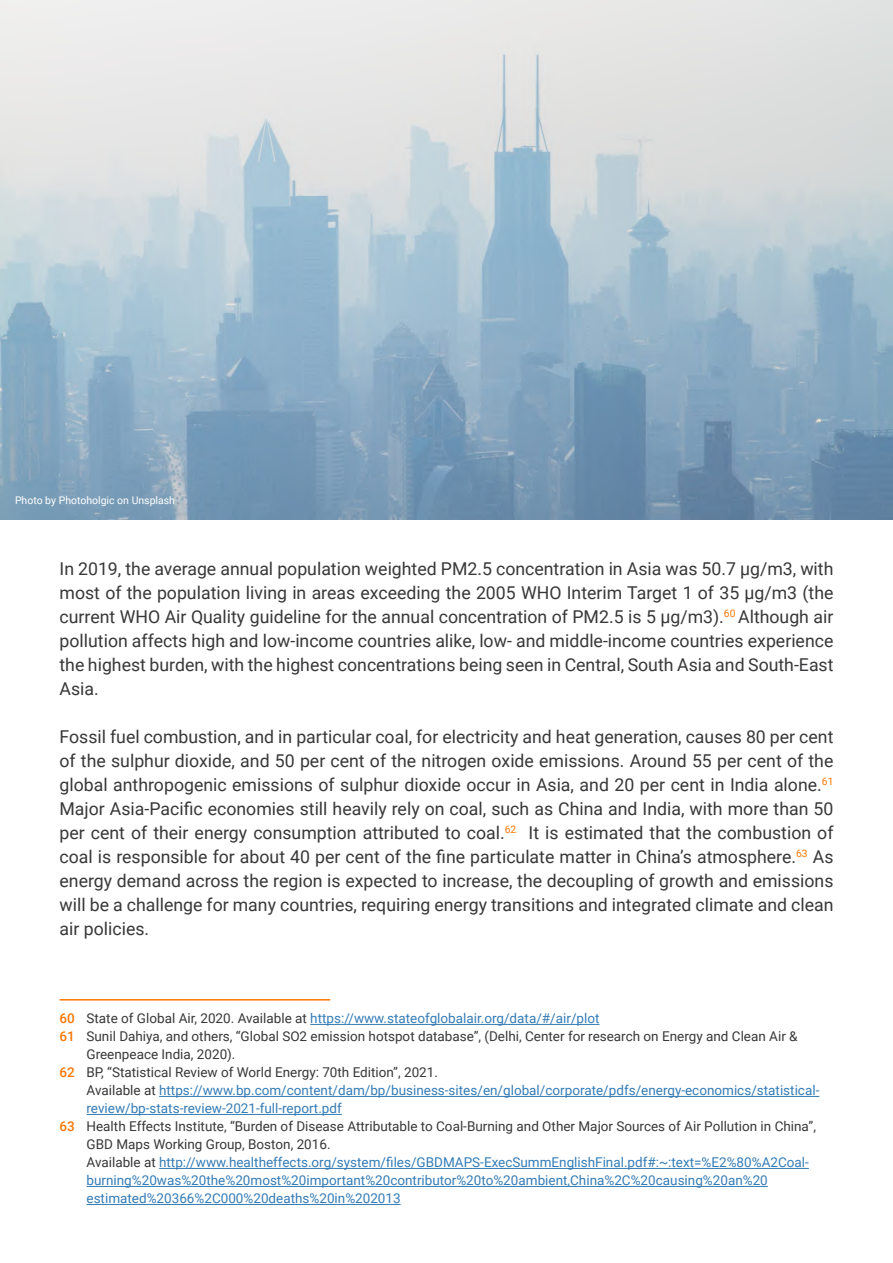
<style>
.page{position:relative;width:893px;height:1263px;background:#fff}
.page>*{position:absolute;margin:0;border:0;box-sizing:border-box;transform-origin:0 0}
.t1{font:17.7px/24px "Roboto";color:#383739;text-align:justify}
.t2{font:13.5px "Roboto";color:#347cb6}
.t3{font:13.5px "Roboto";color:#383739}
.t4{font:10.5px "Roboto";color:#fff}
.s1{font-weight:500;color:#fb7804}
.s2{color:#383739}
</style>
<div class="page">
<hr style="left:310px;top:1024px;width:289px;height:1px;background:#347cb6">
<hr style="left:159px;top:1096px;width:660px;height:1px;background:#347cb6">
<hr style="left:87px;top:1114px;width:255px;height:1px;background:#347cb6">
<hr style="left:159px;top:1168px;width:650px;height:1px;background:#347cb6">
<hr style="left:87px;top:1186px;width:681px;height:1px;background:#347cb6">
<hr style="left:87px;top:1204px;width:314px;height:1px;background:#347cb6">
<hr style="left:60px;top:999px;width:270px;height:1px;background:#fb7804">
<img style="left:0;top:0;width:893px;height:519px">
<p class="t4" style="left:15px;top:493px;width:162px">Photo by Photoholgic on Unsplash</p>
<p class="t1" style="left:60px;top:556px;width:775px">In 2019, the average annual population weighted PM2.5 concentration in Asia was 50.7 μg/m3, with most of the population living in areas exceeding the 2005 WHO Interim Target 1 of 35 μg/m3 (the current WHO Air Quality guideline for the annual concentration of PM2.5 is 5 μg/m3).<sup>60</sup> Although air pollution affects high and low-income countries alike, low- and middle-income countries experience the highest burden, with the highest concentrations being seen in Central, South Asia and South-East Asia.</p>
<p class="t1" style="left:60px;top:724px;width:775px">Fossil fuel combustion, and in particular coal, for electricity and heat generation, causes 80 per cent of the sulphur dioxide, and 50 per cent of the nitrogen oxide emissions. Around 55 per cent of the global anthropogenic emissions of sulphur dioxide occur in Asia, and 20 per cent in India alone.<sup>61<br></sup>Major Asia-Pacific economies still heavily rely on coal, such as China and India, with more than 50 per cent of their energy consumption attributed to coal.<sup>62</sup> It is estimated that the combustion of coal is responsible for about 40 per cent of the fine particulate matter in China’s atmosphere.<sup>63</sup> As energy demand across the region is expected to increase, the decoupling of growth and emissions will be a challenge for many countries, requiring energy transitions and integrated climate and clean air policies.</p>
<p class="t2" style="left:60px;top:1009px;width:541px"><span class="s1">60</span> <span class="s2">State of Global Air, 2020. Available at</span> https://www.stateofglobalair.org/data/#/air/plot</p>
<p class="t3" style="left:60px;top:1027px;width:740px"><span class="s1">61</span> Sunil Dahiya, and others, “Global SO2 emission hotspot database”, (Delhi, Center for research on Energy and Clean Air &amp;</p>
<p class="t3" style="left:87px;top:1045px;width:150px">Greenpeace India, 2020).</p>
<p class="t3" style="left:60px;top:1063px;width:380px"><span class="s1">62</span> BP, “Statistical Review of World Energy: 70th Edition”, 2021.</p>
<p class="t2" style="left:87px;top:1081px;width:734px"><span class="s2">Available at</span> https://www.bp.com/content/dam/bp/business-sites/en/global/corporate/pdfs/energy-economics/statistical-</p>
<p class="t2" style="left:87px;top:1099px;width:257px">review/bp-stats-review-2021-full-report.pdf</p>
<p class="t3" style="left:60px;top:1117px;width:758px"><span class="s1">63</span> Health Effects Institute, “Burden of Disease Attributable to Coal-Burning and Other Major Sources of Air Pollution in China”,</p>
<p class="t3" style="left:87px;top:1135px;width:246px">GBD Maps Working Group, Boston, 2016.</p>
<p class="t2" style="left:87px;top:1153px;width:724px"><span class="s2">Available at</span> http://www.healtheffects.org/system/files/GBDMAPS-ExecSummEnglishFinal.pdf#:~:text=%E2%80%A2Coal-</p>
<p class="t2" style="left:87px;top:1171px;width:683px">burning%20was%20the%20most%20important%20contributor%20to%20ambient,China%2C%20causing%20an%20</p>
<p class="t2" style="left:87px;top:1189px;width:316px">estimated%20366%2C000%20deaths%20in%202013</p>
</div>
